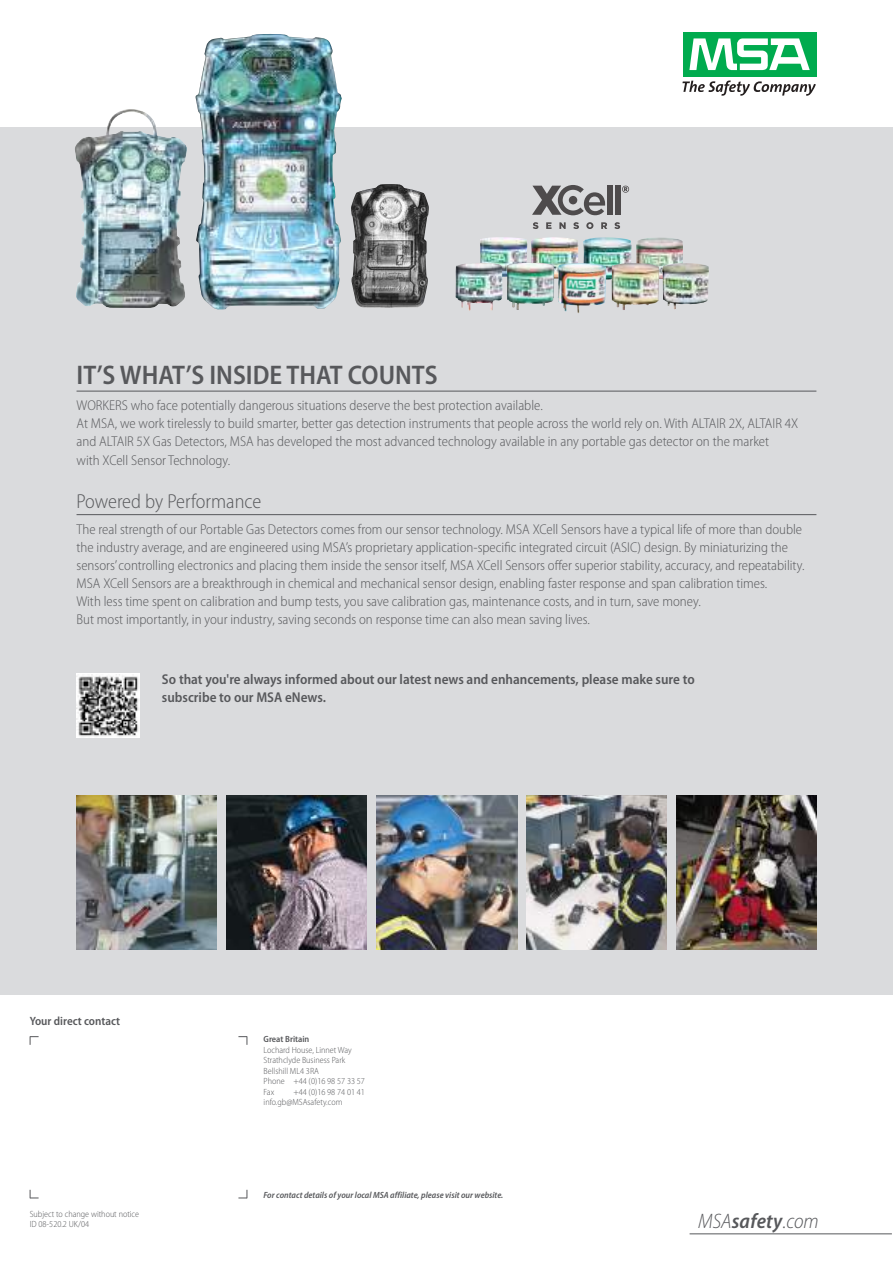
<style>
.page{position:relative;width:893px;height:1263px;background:#fff}
.page>*{position:absolute;margin:0;border:0;box-sizing:border-box;transform-origin:0 0}
.t1{font:600 semi-condensed 27px "Myriad Pro";color:#57585b}
.t2{font:italic 300 semi-condensed 21px "Myriad Pro";color:#57585b}
.t3{font:300 semi-condensed 20.25px "Myriad Pro";color:#57585b}
.t4{font:300 semi-condensed 14.25px/18px "Myriad Pro";color:#57585b}
.t5{font:600 semi-condensed 14.25px/18px "Myriad Pro";color:#57585b}
.t6{font:600 semi-condensed 12px "Myriad Pro";color:#57585b}
.t7{font:300 semi-condensed 9px/10.5px "Myriad Pro";color:#57585b}
.t8{font:italic 600 semi-condensed 9px "Myriad Pro";color:#57585b}
.t9{font:600 semi-condensed 9px "Myriad Pro";color:#57585b}
.s1{font-weight:600}
</style>
<div class="page">
<div style="left:0;top:128px;width:893px;height:867px;background:#dadbdd"></div>
<hr style="left:690px;top:1233px;width:202px;height:1px;background:#57585b">
<div style="left:683px;top:32px;width:133px;height:44px;background:#00ab4e"></div>
<svg style="left:689px;top:38px;width:121px;height:32px"></svg>
<svg style="left:682px;top:81px;width:134px;height:15px"></svg>
<img style="left:526px;top:795px;width:141px;height:155px">
<img style="left:227px;top:795px;width:140px;height:155px">
<img style="left:377px;top:795px;width:140px;height:155px">
<img style="left:77px;top:795px;width:140px;height:155px">
<img style="left:196px;top:34px;width:146px;height:275px">
<img style="left:75px;top:109px;width:112px;height:199px">
<img style="left:480px;top:237px;width:47px;height:40px">
<img style="left:531px;top:237px;width:47px;height:42px">
<img style="left:583px;top:237px;width:48px;height:43px">
<img style="left:636px;top:237px;width:47px;height:42px">
<div style="left:607px;top:186px;width:5px;height:29px;background:#4e4b4c"></div>
<div style="left:615px;top:186px;width:5px;height:29px;background:#4e4b4c"></div>
<svg style="left:533px;top:222px;width:5px;height:7px"></svg>
<svg style="left:546px;top:222px;width:5px;height:7px"></svg>
<svg style="left:559px;top:222px;width:7px;height:7px"></svg>
<svg style="left:573px;top:222px;width:6px;height:7px"></svg>
<svg style="left:586px;top:222px;width:7px;height:7px"></svg>
<svg style="left:601px;top:222px;width:6px;height:7px"></svg>
<svg style="left:614px;top:222px;width:6px;height:7px"></svg>
<svg style="left:532px;top:185px;width:73px;height:30px"></svg>
<svg style="left:622px;top:186px;width:7px;height:7px"></svg>
<img style="left:456px;top:263px;width:47px;height:48px">
<img style="left:507px;top:262px;width:47px;height:48px">
<img style="left:558px;top:263px;width:48px;height:50px">
<img style="left:611px;top:263px;width:48px;height:47px">
<img style="left:662px;top:263px;width:47px;height:46px">
<img style="left:676px;top:795px;width:140px;height:155px">
<img style="left:351px;top:184px;width:78px;height:124px">
<div style="left:77px;top:673px;width:63px;height:65px;background:#fff"></div>
<img style="left:77px;top:674px;width:62px;height:63px">
<hr style="left:77px;top:391px;width:739px;height:1px;background:#57585b">
<hr style="left:77px;top:514px;width:739px;height:1px;background:#57585b">
<svg style="left:30px;top:1036px;width:9px;height:9px"></svg>
<svg style="left:238px;top:1036px;width:10px;height:9px"></svg>
<svg style="left:238px;top:1190px;width:10px;height:9px"></svg>
<svg style="left:30px;top:1190px;width:9px;height:9px"></svg>
<h1 class="t1" style="left:77px;top:365px;width:362px">IT’S WHAT’S INSIDE THAT COUNTS</h1>
<p class="t4" style="left:77px;top:398px;width:723px">WORKERS who face potentially dangerous situations deserve the best protection available.<br>At MSA, we work tirelessly to build smarter, better gas detection instruments that people across the world rely on. With ALTAIR 2X, ALTAIR 4X and ALTAIR 5X Gas Detectors, MSA has developed the most advanced technology available in any portable gas detector on the market<br>with XCell Sensor Technology.</p>
<h3 class="t3" style="left:77px;top:493px;width:186px">Powered by Performance</h3>
<p class="t4" style="left:77px;top:522px;width:729px">The real strength of our Portable Gas Detectors comes from our sensor technology. MSA XCell Sensors have a typical life of more than double the industry average, and are engineered using MSA’s proprietary application-specific integrated circuit (ASIC) design. By miniaturizing the sensors’controlling electronics and placing them inside the sensor itself, MSA XCell Sensors offer superior stability, accuracy, and repeatability.<br>MSA XCell Sensors are a breakthrough in chemical and mechanical sensor design, enabling faster response and span calibration times.<br>With less time spent on calibration and bump tests, you save calibration gas, maintenance costs, and in turn, save money.<br>But most importantly, in your industry, saving seconds on response time can also mean saving lives.</p>
<p class="t5" style="left:162px;top:672px;width:534px">So that you're always informed about our latest news and enhancements, please make sure to subscribe to our MSA eNews.</p>
<p class="t6" style="left:30px;top:1017px;width:92px">Your direct contact</p>
<p class="t7" style="left:30px;top:1209px;width:111px">Subject to change without notice<br>ID 08-520.2 UK/04</p>
<p class="t9" style="left:264px;top:1036px;width:47px">Great Britain</p>
<p class="t7" style="left:264px;top:1045px;width:103px">Lochard House, Linnet Way<br>Strathclyde Business Park<br>Bellshill ML4 3RA<br>Phone +44 (0)16 98 57 33 57<br>Fax</p>
<p class="t7" style="left:264px;top:1087px;width:103px;text-indent:30px">+44 (0)16 98 74 01 41 info.gb@MSAsafety.com</p>
<p class="t8" style="left:263px;top:1192px;width:241px">For contact details of your local MSA affiliate, please visit our website.</p>
<h2 class="t2" style="left:698px;top:1213px;width:122px">MSA<span class="s1">safety</span>.com</h2>
</div>
